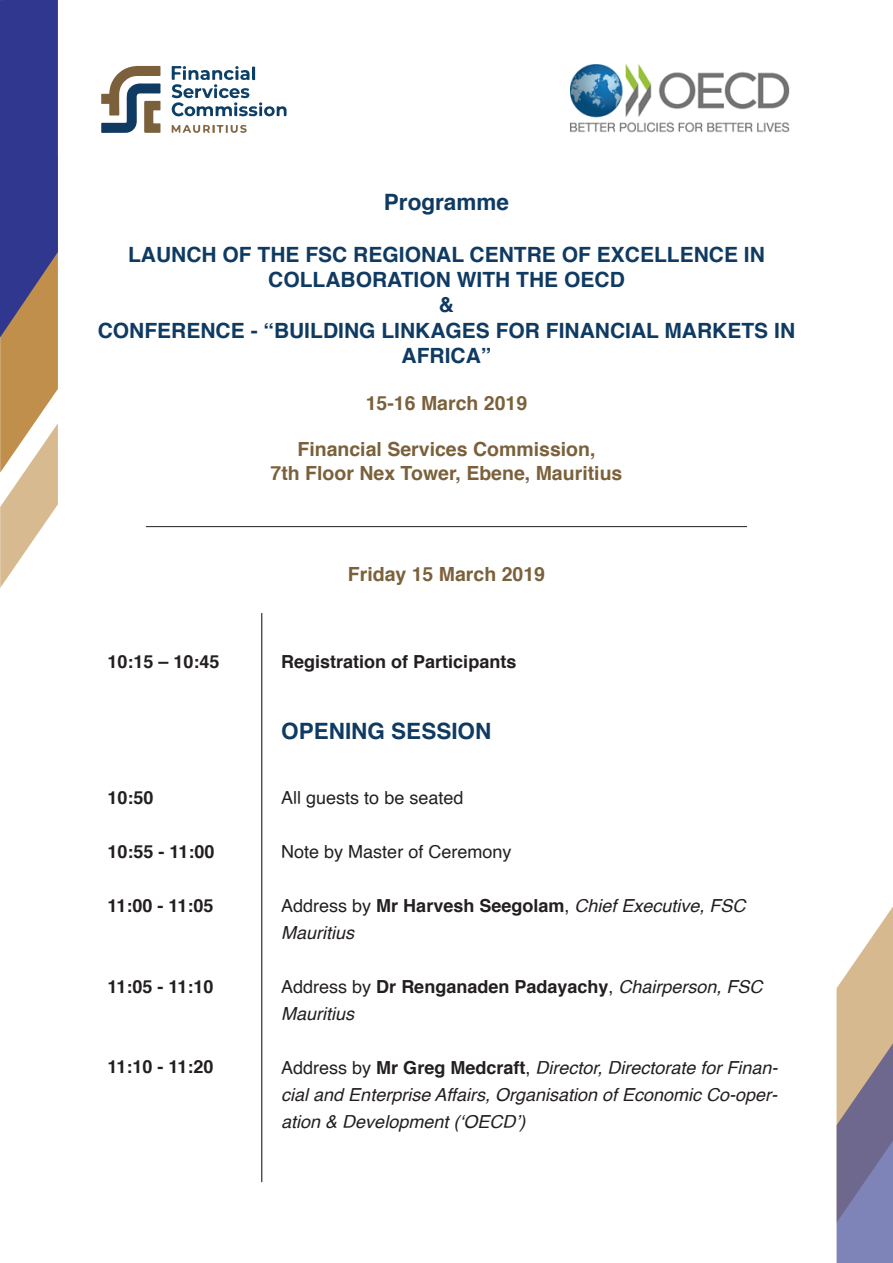
<style>
.page{position:relative;width:893px;height:1263px;background:#fff}
.page>*{position:absolute;margin:0;border:0;box-sizing:border-box;transform-origin:0 0}
.t1{font:700 22.5px "Helvetica";color:#0f3a62}
.t2{font:700 21px/25.2px "Helvetica";color:#0f3a62;text-align:center}
.t3{font:700 19.5px/23.4px "Helvetica";color:#7b613b;text-align:center}
.t4{font:italic 18px/27px "Helvetica";color:#231f20}
.t5{font:700 18px "Helvetica";color:#231f20}
.t6{font:18px "Helvetica";color:#231f20}
.s1{font-style:normal}
.s2{font-weight:700;font-style:normal}
</style>
<div class="page">
<svg style="left:0;top:0;width:58px;height:588px;background:#82778d"></svg>
<svg style="left:836px;top:906px;width:57px;height:357px;background:#ab9fa5"></svg>
<svg style="left:101px;top:66px;width:60px;height:67px"></svg>
<svg style="left:171px;top:124px;width:76px;height:9px"></svg>
<svg style="left:171px;top:66px;width:116px;height:51px"></svg>
<hr style="left:146px;top:526px;width:601px;height:1px;background:#231f20">
<hr style="left:261px;top:613px;width:1px;height:569px;background:#231f20">
<img style="left:570px;top:65px;width:219px;height:68px">
<p class="t1" style="left:384px;top:184px;width:127px">Programme</p>
<p class="t2" style="left:98px;top:242px;width:699px">LAUNCH OF THE FSC REGIONAL CENTRE OF EXCELLENCE IN<br>COLLABORATION WITH THE OECD<br>&amp;<br>CONFERENCE - “BUILDING LINKAGES FOR FINANCIAL MARKETS IN<br>AFRICA”</p>
<p class="t3" style="left:366px;top:391px;width:163px">15-16 March 2019</p>
<p class="t3" style="left:271px;top:438px;width:353px">Financial Services Commission,<br>7th Floor Nex Tower, Ebene, Mauritius</p>
<p class="t5" style="left:107px;top:647px;width:114px">10:15 – 10:45</p>
<p class="t5" style="left:107px;top:783px;width:48px">10:50</p>
<p class="t5" style="left:107px;top:837px;width:109px">10:55 - 11:00</p>
<p class="t5" style="left:107px;top:891px;width:108px">11:00 - 11:05</p>
<p class="t5" style="left:107px;top:972px;width:108px">11:05 - 11:10</p>
<p class="t5" style="left:107px;top:1052px;width:108px">11:10 - 11:20</p>
<p class="t3" style="left:348px;top:562px;width:199px">Friday 15 March 2019</p>
<p class="t5" style="left:281px;top:647px;width:237px">Registration of Participants</p>
<p class="t1" style="left:281px;top:713px;width:212px">OPENING SESSION</p>
<p class="t6" style="left:281px;top:783px;width:184px">All guests to be seated</p>
<p class="t6" style="left:281px;top:837px;width:232px">Note by Master of Ceremony</p>
<p class="t4" style="left:281px;top:892px;width:466px"><span class="s1">Address by</span> <span class="s2">Mr Harvesh Seegolam</span><span class="s1">,</span> Chief Executive, FSC<br>Mauritius</p>
<p class="t4" style="left:281px;top:973px;width:483px"><span class="s1">Address by</span> <span class="s2">Dr Renganaden Padayachy</span><span class="s1">,</span> Chairperson, FSC<br>Mauritius</p>
<p class="t4" style="left:281px;top:1054px;width:498px;text-align:justify"><span class="s1">Address by</span> <span class="s2">Mr Greg Medcraft</span><span class="s1">,</span> Director, Directorate for Finan&shy;cial and Enterprise Affairs, Organisation of Economic Co-oper&shy;ation &amp; Development (‘OECD’)</p>
</div>
